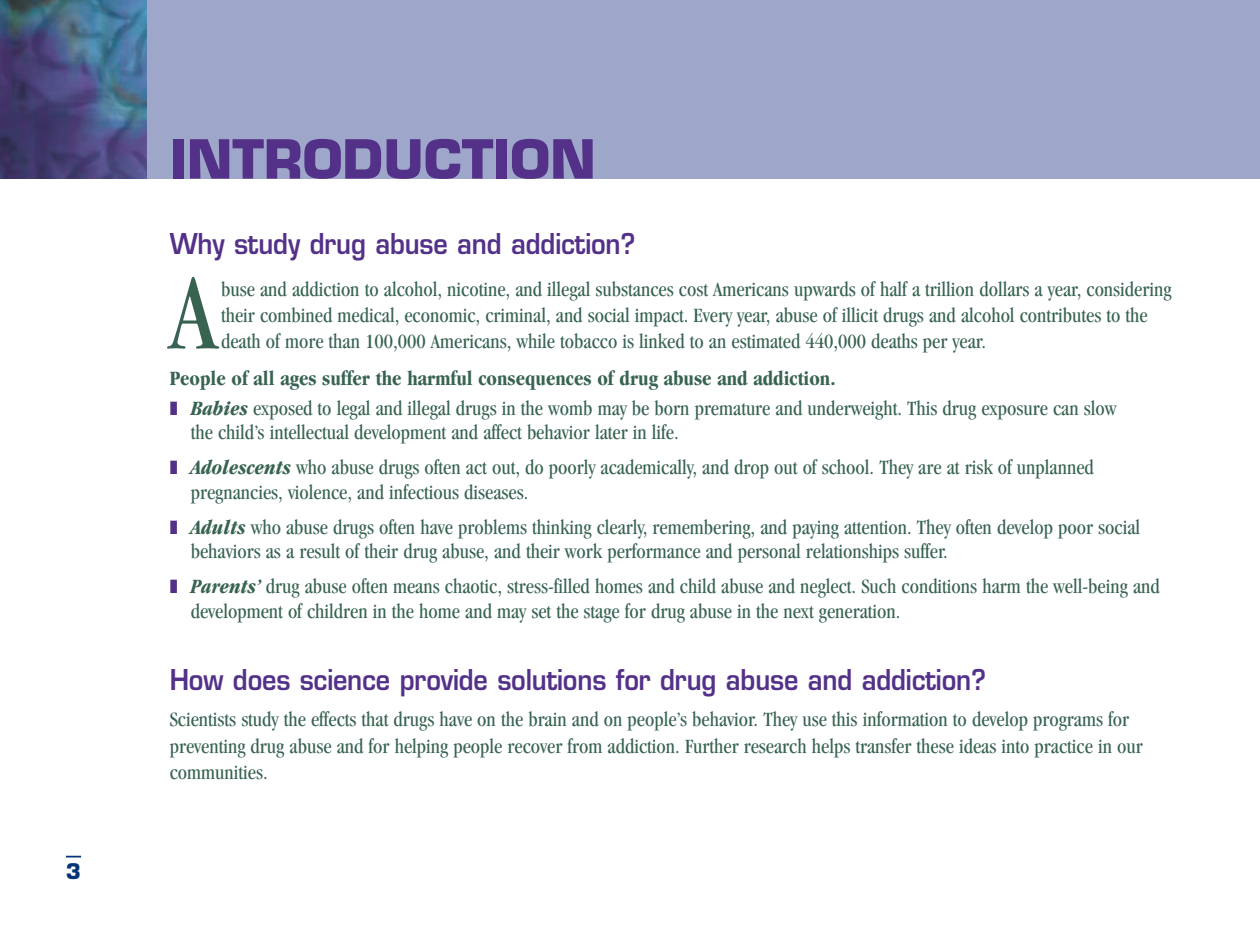
<style>
.page{position:relative;width:1260px;height:945px;background:#fff}
.page>*{position:absolute;margin:0;border:0;box-sizing:border-box;transform-origin:0 0}
.t1{font:condensed 110.95px "Garamond";color:#376350;scale:.95 1}
.t2{font:700 52.5px "Eurostile";color:#533189}
.t3{font:600 28px "Eurostile";letter-spacing:-.005em;color:#533189;scale:.9 1}
.t4{font:condensed 21px/26.2px "Garamond";color:#376350}
.t5{font:700 21px "Eurostile";color:#043376}
.s1{font-weight:700}
.s2{color:#533189}
.s3{font-weight:700;font-style:italic}
</style>
<div class="page">
<div style="left:147px;top:0;width:1113px;height:178px;background:#9ea6c9"></div>
<img style="left:0;top:0;width:147px;height:178px">
<svg style="left:66px;top:856px;width:15px;height:2px"></svg>
<p class="t5" style="left:66px;top:863px;width:17px">3</p>
<h2 class="t2" style="left:170px;top:139px;width:428px">INTRODUCTION</h2>
<h3 class="t3" style="left:170px;top:233px;width:519px">Why study drug abuse and addiction?</h3>
<h1 class="t1" style="left:170px;top:271px;width:51px">A</h1>
<p class="t4" style="left:221px;top:277px;width:952px">buse and addiction to alcohol, nicotine, and illegal substances cost Americans upwards of half a trillion dollars a year, considering their combined medical, economic, criminal, and social impact. Every year, abuse of illicit drugs and alcohol contributes to the death of more than 100,000 Americans, while tobacco is linked to an estimated 440,000 deaths per year.</p>
<p class="t4" style="left:170px;top:365px;width:948px;line-height:29.8px"><span class="s1">People of all ages suffer the harmful consequences of drug abuse and addiction.<br></span><span class="s2">❚</span> <span class="s3">Babies</span> exposed to legal and illegal drugs in the womb may be born premature and underweight. This drug exposure can slow</p>
<p class="t4" style="left:170px;top:417px;width:926px;line-height:35px;text-indent:21px">the child’s intellectual development and affect behavior later in life.<br><span class="s2">❚</span> <span class="s3">Adolescents</span> who abuse drugs often act out, do poorly academically, and drop out of school. They are at risk of unplanned</p>
<p class="t4" style="left:170px;top:476px;width:972px;line-height:35px;text-indent:21px">pregnancies, violence, and infectious diseases.<br><span class="s2">❚</span> <span class="s3">Adults</span> who abuse drugs often have problems thinking clearly, remembering, and paying attention. They often develop poor social</p>
<p class="t4" style="left:170px;top:536px;width:992px;line-height:35px;text-indent:21px">behaviors as a result of their drug abuse, and their work performance and personal relationships suffer.<br><span class="s2">❚</span> <span class="s3">Parents’</span> drug abuse often means chaotic, stress-filled homes and child abuse and neglect. Such conditions harm the well-being and</p>
<p class="t4" style="left:191px;top:599px;width:711px">development of children in the home and may set the stage for drug abuse in the next generation.</p>
<h3 class="t3" style="left:170px;top:668px;width:909px">How does science provide solutions for drug abuse and addiction?</h3>
<p class="t4" style="left:170px;top:708px;width:975px">Scientists study the effects that drugs have on the brain and on people’s behavior. They use this information to develop programs for preventing drug abuse and for helping people recover from addiction. Further research helps transfer these ideas into practice in our communities.</p>
</div>
